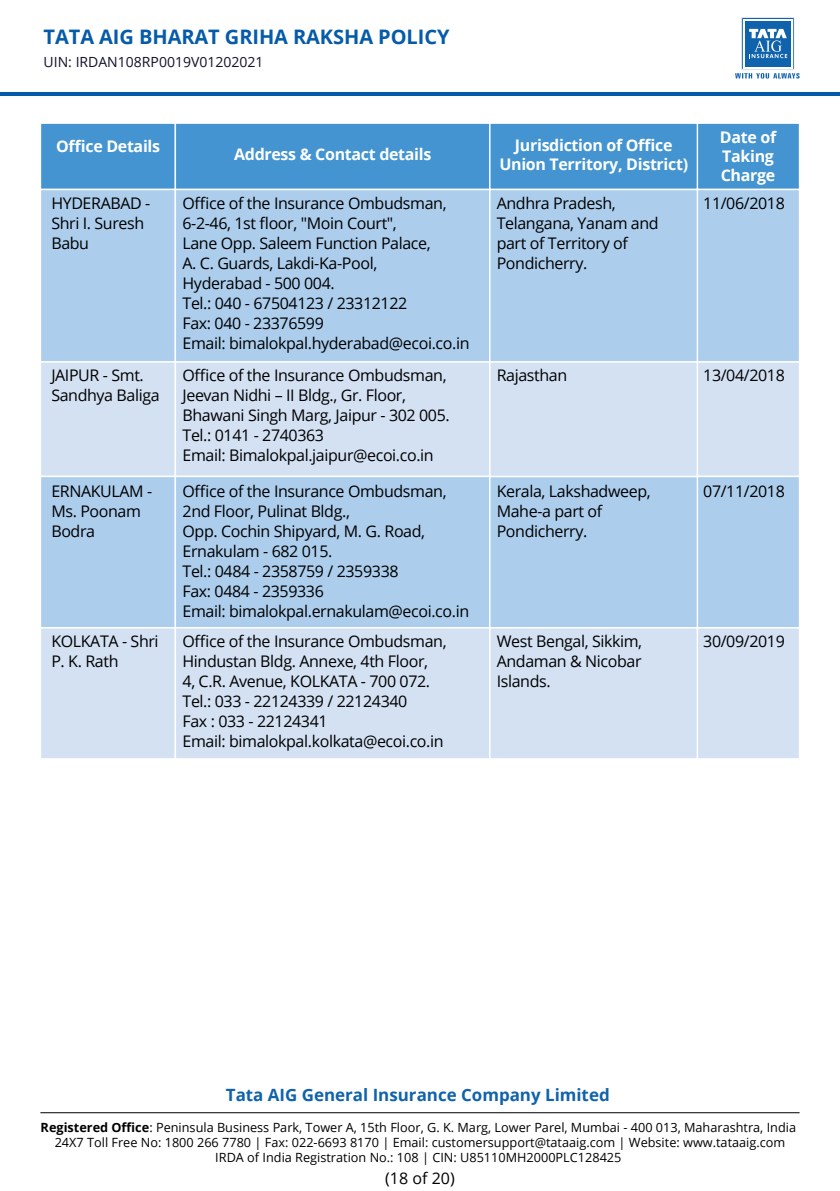
<style>
.page{position:relative;width:840px;height:1191px;background:#fff}
.page>*{position:absolute;margin:0;border:0;box-sizing:border-box;transform-origin:0 0}
.t1{font:700 20px "Open Sans";letter-spacing:-.005em;color:#055ba8}
.t2{font:700 17px "Open Sans";color:#0f62ac}
.t3{font:16px/20px "Open Sans";letter-spacing:-.025em;color:#000}
.t4{font:700 16px/19.2px "Open Sans";letter-spacing:-.02em;color:#fff;text-align:center}
.t5{font:14px "Open Sans";color:#121129}
.t6{font:12.6px/15.2px "Open Sans";color:#000;text-align:center}
.s1{font-weight:700}
</style>
<div class="page">
<hr style="left:0;top:92px;width:839px;height:3px;background:#055ba8">
<hr style="left:40px;top:1112px;width:759px;height:1px;background:#000">
<div style="left:40px;top:122px;width:136px;height:68px;background:#4394d0;border:1px solid #fff"></div>
<div style="left:174px;top:122px;width:316px;height:68px;background:#4394d0;border:1px solid #fff"></div>
<div style="left:696px;top:122px;width:103px;height:68px;background:#4394d0;border:1px solid #fff"></div>
<div style="left:40px;top:189px;width:136px;height:174px;background:#accdec;border:1px solid #fff"></div>
<div style="left:174px;top:189px;width:316px;height:174px;background:#accdec;border:1px solid #fff"></div>
<div style="left:696px;top:189px;width:103px;height:174px;background:#accdec;border:1px solid #fff"></div>
<div style="left:40px;top:361px;width:136px;height:116px;background:#d3e1f3;border:1px solid #fff"></div>
<div style="left:174px;top:361px;width:316px;height:116px;background:#d3e1f3;border:1px solid #fff"></div>
<div style="left:696px;top:361px;width:103px;height:116px;background:#d3e1f3;border:1px solid #fff"></div>
<div style="left:489px;top:122px;width:208px;height:68px;background:#4394d0;border:1px solid #fff"></div>
<div style="left:489px;top:189px;width:208px;height:174px;background:#accdec;border:1px solid #fff"></div>
<div style="left:40px;top:476px;width:136px;height:152px;background:#accdec;border:1px solid #fff"></div>
<div style="left:174px;top:476px;width:316px;height:152px;background:#accdec;border:1px solid #fff"></div>
<div style="left:696px;top:476px;width:103px;height:152px;background:#accdec;border:1px solid #fff"></div>
<div style="left:489px;top:476px;width:208px;height:152px;background:#accdec;border:1px solid #fff"></div>
<div style="left:489px;top:361px;width:208px;height:116px;background:#d3e1f3;border:1px solid #fff"></div>
<div style="left:40px;top:627px;width:136px;height:132px;background:#d3e1f3;border:1px solid #fff"></div>
<div style="left:174px;top:627px;width:316px;height:132px;background:#d3e1f3;border:1px solid #fff"></div>
<div style="left:696px;top:627px;width:103px;height:132px;background:#d3e1f3;border:1px solid #fff"></div>
<div style="left:489px;top:627px;width:208px;height:132px;background:#d3e1f3;border:1px solid #fff"></div>
<svg style="left:735px;top:17px;width:64px;height:62px"></svg>
<p class="t1" style="left:44px;top:23px;width:407px">TATA AIG BHARAT GRIHA RAKSHA POLICY</p>
<p class="t5" style="left:44px;top:52px;width:221px">UIN: IRDAN108RP0019V01202021</p>
<p class="t4" style="left:56px;top:136px;width:105px">Office Details</p>
<p class="t4" style="left:234px;top:144px;width:199px">Address &amp; Contact details</p>
<p class="t4" style="left:499px;top:135px;width:190px">Jurisdiction of Office<br>Union Territory, District)</p>
<p class="t4" style="left:719px;top:127px;width:58px;text-align:left">Date of<br>Taking<br>Charge</p>
<p class="t3" style="left:51px;top:192px;width:100px">HYDERABAD -<br>Shri I. Suresh<br>Babu</p>
<p class="t3" style="left:182px;top:192px;width:288px">Office of the Insurance Ombudsman,<br>6-2-46, 1st floor, "Moin Court",<br>Lane Opp. Saleem Function Palace,<br>A. C. Guards, Lakdi-Ka-Pool,<br>Hyderabad - 500 004.<br>Tel.: 040 - 67504123 / 23312122<br>Fax: 040 - 23376599<br>Email: bimalokpal.hyderabad@ecoi.co.in</p>
<p class="t3" style="left:496px;top:192px;width:163px">Andhra Pradesh,<br>Telangana, Yanam and part of Territory of<br>Pondicherry.</p>
<p class="t3" style="left:702px;top:192px;width:83px">11/06/2018</p>
<p class="t3" style="left:51px;top:365px;width:110px">JAIPUR - Smt.<br>Sandhya Baliga</p>
<p class="t3" style="left:182px;top:365px;width:268px">Office of the Insurance Ombudsman, Jeevan Nidhi – II Bldg., Gr. Floor, Bhawani Singh Marg, Jaipur - 302 005.<br>Tel.: 0141 - 2740363<br>Email: Bimalokpal.jaipur@ecoi.co.in</p>
<p class="t3" style="left:496px;top:365px;width:72px">Rajasthan</p>
<p class="t3" style="left:702px;top:365px;width:83px">13/04/2018</p>
<p class="t3" style="left:51px;top:481px;width:102px">ERNAKULAM -<br>Ms. Poonam<br>Bodra</p>
<p class="t3" style="left:182px;top:481px;width:288px">Office of the Insurance Ombudsman,<br>2nd Floor, Pulinat Bldg.,<br>Opp. Cochin Shipyard, M. G. Road,<br>Ernakulam - 682 015.<br>Tel.: 0484 - 2358759 / 2359338<br>Fax: 0484 - 2359336<br>Email: bimalokpal.ernakulam@ecoi.co.in</p>
<p class="t3" style="left:496px;top:481px;width:155px">Kerala, Lakshadweep,<br>Mahe-a part of<br>Pondicherry.</p>
<p class="t3" style="left:702px;top:481px;width:83px">07/11/2018</p>
<p class="t3" style="left:51px;top:631px;width:109px">KOLKATA - Shri<br>P. K. Rath</p>
<p class="t3" style="left:182px;top:631px;width:265px">Office of the Insurance Ombudsman,<br>Hindustan Bldg. Annexe, 4th Floor,<br>4, C.R. Avenue, KOLKATA - 700 072.<br>Tel.: 033 - 22124339 / 22124340<br>Fax : 033 - 22124341<br>Email: bimalokpal.kolkata@ecoi.co.in</p>
<p class="t3" style="left:496px;top:631px;width:147px;text-align:justify">West Bengal, Sikkim, Andaman &amp; Nicobar Islands.</p>
<p class="t3" style="left:702px;top:631px;width:83px">30/09/2019</p>
<p class="t2" style="left:226px;top:1083px;width:385px">Tata AIG General Insurance Company Limited</p>
<p class="t6" style="left:41px;top:1119px;width:756px"><span class="s1">Registered Office</span>: Peninsula Business Park, Tower A, 15th Floor, G. K. Marg, Lower Parel, Mumbai - 400 013, Maharashtra, India<br>24X7 Toll Free No: 1800 266 7780 | Fax: 022-6693 8170 | Email: customersupport@tataaig.com | Website: www.tataaig.com<br>IRDA of India Registration No.: 108 | CIN: U85110MH2000PLC128425</p>
<p class="t3" style="left:385px;top:1167px;width:71px">(18 of 20)</p>
</div>
